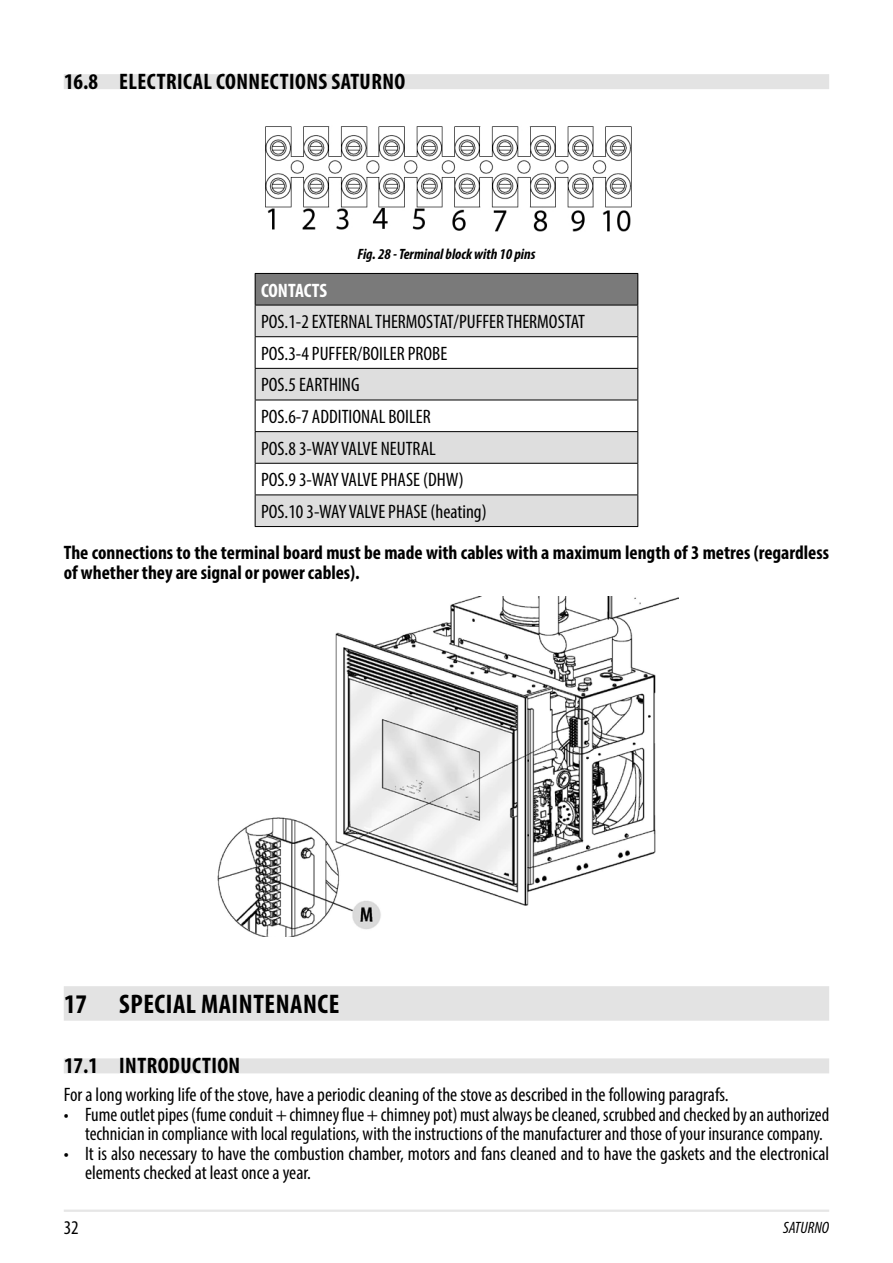
<style>
.page{position:relative;width:893px;height:1263px;background:#fff}
.page>*{position:absolute;margin:0;border:0;box-sizing:border-box;transform-origin:0 0}
.t1{font:700 condensed 27px "Myriad Pro";letter-spacing:.02em;color:#000}
.t2{font:700 condensed 22.5px "Myriad Pro";letter-spacing:.02em;color:#000}
.t3{font:condensed 19.5px/31.7px "Myriad Pro";color:#000}
.t4{font:700 condensed 19.5px/19.5px "Myriad Pro";color:#000}
.t5{font:700 condensed 19.5px "Myriad Pro";letter-spacing:-.005em;color:#fff}
.t6{font:italic condensed 16.5px "Myriad Pro";color:#000}
.t7{font:italic 700 condensed 15px "Myriad Pro";color:#000}
</style>
<div class="page">
<hr style="left:64px;top:1209px;width:765px;height:3px;background:#e6e6e6">
<div style="left:64px;top:74px;width:765px;height:15px;background:#e3e3e3"></div>
<div style="left:64px;top:986px;width:765px;height:35px;background:#e3e3e3"></div>
<div style="left:64px;top:1058px;width:765px;height:15px;background:#e3e3e3"></div>
<img style="left:265px;top:126px;width:367px;height:106px">
<div style="left:255px;top:273px;width:383px;height:32px;background:#7a7a7a"></div>
<svg style="left:256px;top:306px;width:381px;height:220px;fill:#dedede"></svg>
<hr style="left:255px;top:273px;width:383px;height:1px;background:#000">
<hr style="left:255px;top:274px;width:1px;height:31px;background:#000">
<hr style="left:637px;top:274px;width:1px;height:31px;background:#000">
<hr style="left:255px;top:305px;width:383px;height:1px;background:#000">
<hr style="left:255px;top:305px;width:1px;height:31px;background:#000">
<hr style="left:637px;top:305px;width:1px;height:31px;background:#000">
<hr style="left:255px;top:336px;width:383px;height:1px;background:#000">
<hr style="left:255px;top:337px;width:1px;height:31px;background:#000">
<hr style="left:637px;top:337px;width:1px;height:31px;background:#000">
<hr style="left:255px;top:368px;width:383px;height:1px;background:#000">
<hr style="left:255px;top:369px;width:1px;height:31px;background:#000">
<hr style="left:637px;top:369px;width:1px;height:31px;background:#000">
<hr style="left:255px;top:400px;width:383px;height:1px;background:#000">
<hr style="left:255px;top:400px;width:1px;height:31px;background:#000">
<hr style="left:637px;top:400px;width:1px;height:31px;background:#000">
<hr style="left:255px;top:431px;width:383px;height:1px;background:#000">
<hr style="left:255px;top:432px;width:1px;height:31px;background:#000">
<hr style="left:637px;top:432px;width:1px;height:31px;background:#000">
<hr style="left:255px;top:463px;width:383px;height:1px;background:#000">
<hr style="left:255px;top:464px;width:1px;height:30px;background:#000">
<hr style="left:637px;top:464px;width:1px;height:30px;background:#000">
<hr style="left:255px;top:494px;width:383px;height:1px;background:#000">
<hr style="left:255px;top:495px;width:1px;height:31px;background:#000">
<hr style="left:637px;top:495px;width:1px;height:31px;background:#000">
<hr style="left:255px;top:526px;width:383px;height:1px;background:#000">
<img style="left:217px;top:596px;width:462px;height:341px">
<p class="t2" style="left:64px;top:68px;width:343px">16.8 ELECTRICAL CONNECTIONS SATURNO</p>
<p class="t7" style="left:357px;top:245px;width:180px">Fig. 28 - Terminal block with 10 pins</p>
<p class="t5" style="left:261px;top:278px;width:67px">CONTACTS</p>
<p class="t3" style="left:261px;top:306px;width:325px">POS.1-2 EXTERNAL THERMOSTAT/PUFFER THERMOSTAT<br>POS.3-4 PUFFER/BOILER PROBE<br>POS.5 EARTHING<br>POS.6-7 ADDITIONAL BOILER<br>POS.8 3-WAY VALVE NEUTRAL<br>POS.9 3-WAY VALVE PHASE (DHW)<br>POS.10 3-WAY VALVE PHASE (heating)</p>
<p class="t4" style="left:64px;top:542px;width:767px">The connections to the terminal board must be made with cables with a maximum length of 3 metres (regardless of whether they are signal or power cables).</p>
<h1 class="t1" style="left:64px;top:987px;width:277px">17 SPECIAL MAINTENANCE</h1>
<p class="t2" style="left:64px;top:1052px;width:178px">17.1 INTRODUCTION</p>
<p class="t3" style="left:64px;top:1079px;width:666px">For a long working life of the stove, have a periodic cleaning of the stove as described in the following paragrafs.</p>
<p class="t3" style="left:85px;top:1104px;width:746px;line-height:19.5px;text-indent:-21px">• Fume outlet pipes (fume conduit + chimney flue + chimney pot) must always be cleaned, scrubbed and checked by an authorized technician in compliance with local regulations, with the instructions of the manufacturer and those of your insurance company.</p>
<p class="t3" style="left:85px;top:1143px;width:746px;line-height:19.5px;text-indent:-21px">• It is also necessary to have the combustion chamber, motors and fans cleaned and to have the gaskets and the electronical elements checked at least once a year.</p>
<p class="t3" style="left:64px;top:1212px;width:17px">32</p>
<p class="t6" style="left:783px;top:1217px;width:48px">SATURNO</p>
</div>
